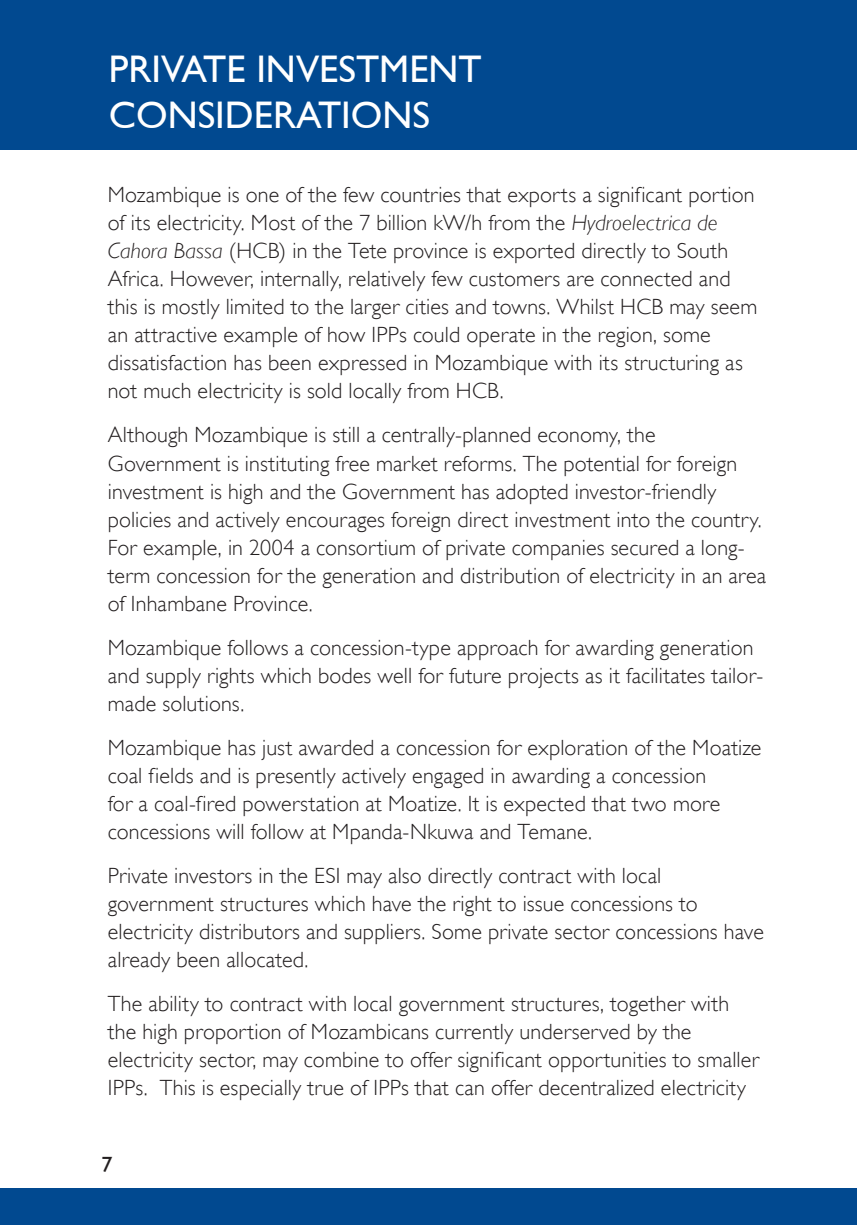
<style>
.page{position:relative;width:857px;height:1225px;background:#fff}
.page>*{position:absolute;margin:0;border:0;box-sizing:border-box;transform-origin:0 0}
.t1{font:38.4px/46px "Gill Sans";color:#fff}
.t2{font:300 22px/28px "Gill Sans";letter-spacing:.01em;color:#231f20}
.t3{font:22px "Gill Sans";color:#231f20}
.s1{font-style:italic}
</style>
<div class="page">
<div style="left:0;top:0;width:856px;height:149px;background:#014990"></div>
<div style="left:0;top:1188px;width:856px;height:37px;background:#014990"></div>
<h1 class="t1" style="left:109px;top:47px;width:374px">PRIVATE INVESTMENT<br>CONSIDERATIONS</h1>
<p class="t2" style="left:108px;top:181px;width:650px">Mozambique is one of the few countries that exports a significant portion of its electricity. Most of the 7 billion kW/h from the <span class="s1">Hydroelectrica de Cahora Bassa</span> (HCB) in the Tete province is exported directly to South Africa. However, internally, relatively few customers are connected and this is mostly limited to the larger cities and towns. Whilst HCB may seem an attractive example of how IPPs could operate in the region, some dissatisfaction has been expressed in Mozambique with its structuring as not much electricity is sold locally from HCB.</p>
<p class="t2" style="left:108px;top:421px;width:659px">Although Mozambique is still a centrally-planned economy, the Government is instituting free market reforms. The potential for foreign investment is high and the Government has adopted investor-friendly policies and actively encourages foreign direct investment into the country.<br>For example, in 2004 a consortium of private companies secured a long&shy;term concession for the generation and distribution of electricity in an area of Inhambane Province.</p>
<p class="t2" style="left:108px;top:633px;width:656px">Mozambique follows a concession-type approach for awarding generation and supply rights which bodes well for future projects as it facilitates tailor&shy;made solutions.</p>
<p class="t2" style="left:108px;top:733px;width:654px">Mozambique has just awarded a concession for exploration of the Moatize coal fields and is presently actively engaged in awarding a concession<br>for a coal-fired powerstation at Moatize. It is expected that two more concessions will follow at Mpanda-Nkuwa and Temane.</p>
<p class="t2" style="left:108px;top:861px;width:657px">Private investors in the ESI may also directly contract with local government structures which have the right to issue concessions to electricity distributors and suppliers. Some private sector concessions have already been allocated.</p>
<p class="t2" style="left:108px;top:989px;width:652px">The ability to contract with local government structures, together with the high proportion of Mozambicans currently underserved by the electricity sector, may combine to offer significant opportunities to smaller IPPs. This is especially true of IPPs that can offer decentralized electricity</p>
<p class="t3" style="left:102px;top:1154px;width:12px">7</p>
</div>
